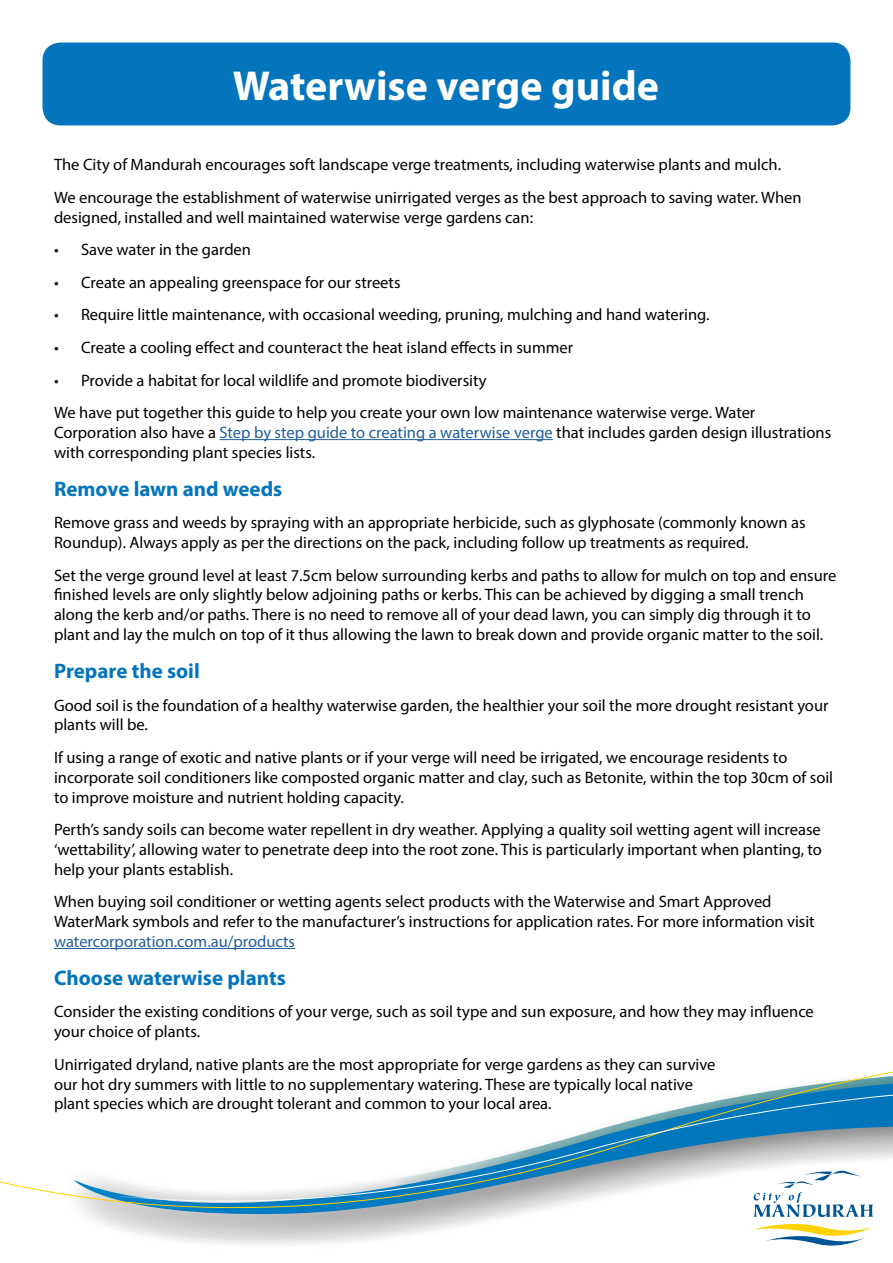
<style>
.page{position:relative;width:893px;height:1263px;background:#fff}
.page>*{position:absolute;margin:0;border:0;box-sizing:border-box;transform-origin:0 0}
.t1{font:700 42px "Myriad Pro";color:#fff}
.t2{font:700 21px "Myriad Pro";color:#0475bc}
.t3{font:16.5px/19.8px "Myriad Pro";color:#000}
.t4{font:16.5px "Myriad Pro";color:#215e9e}
.s1{color:#215e9e}
</style>
<div class="page">
<div style="left:43px;top:43px;width:807px;height:82px;background:#0475bc;border-radius:18px"></div>
<svg style="left:0;top:1071px;width:893px;height:175px"></svg>
<svg style="left:751px;top:1171px;width:124px;height:74px"></svg>
<hr style="left:219px;top:439px;width:334px;height:1px;background:#215e9e">
<hr style="left:54px;top:948px;width:241px;height:1px;background:#215e9e">
<h1 class="t1" style="left:233px;top:58px;width:428px">Waterwise verge guide</h1>
<p class="t3" style="left:54px;top:148px;width:749px;line-height:32.5px">The City of Mandurah encourages soft landscape verge treatments, including waterwise plants and mulch.<br>We encourage the establishment of waterwise unirrigated verges as the best approach to saving water. When</p>
<p class="t3" style="left:54px;top:207px;width:481px">designed, installed and well maintained waterwise verge gardens can:</p>
<p class="t3" style="left:54px;top:240px;width:199px">• Save water in the garden</p>
<p class="t3" style="left:54px;top:272px;width:348px">• Create an appealing greenspace for our streets</p>
<p class="t3" style="left:54px;top:305px;width:657px">• Require little maintenance, with occasional weeding, pruning, mulching and hand watering.</p>
<p class="t3" style="left:54px;top:337px;width:521px">• Create a cooling effect and counteract the heat island effects in summer</p>
<p class="t3" style="left:54px;top:363px;width:703px;line-height:32.5px">• Provide a habitat for local wildlife and promote biodiversity<br>We have put together this guide to help you create your own low maintenance waterwise verge. Water</p>
<p class="t3" style="left:54px;top:422px;width:779px">Corporation also have a <span class="s1">Step by step guide to creating a waterwise verge</span> that includes garden design illustrations with corresponding plant species lists.</p>
<p class="t2" style="left:54px;top:475px;width:230px">Remove lawn and weeds</p>
<p class="t3" style="left:54px;top:513px;width:753px">Remove grass and weeds by spraying with an appropriate herbicide, such as glyphosate (commonly known as<br>Roundup). Always apply as per the directions on the pack, including follow up treatments as required.</p>
<p class="t3" style="left:54px;top:565px;width:784px">Set the verge ground level at least 7.5cm below surrounding kerbs and paths to allow for mulch on top and ensure finished levels are only slightly below adjoining paths or kerbs. This can be achieved by digging a small trench along the kerb and/or paths. There is no need to remove all of your dead lawn, you can simply dig through it to plant and lay the mulch on top of it thus allowing the lawn to break down and provide organic matter to the soil.</p>
<p class="t2" style="left:54px;top:657px;width:147px">Prepare the soil</p>
<p class="t3" style="left:54px;top:695px;width:776px">Good soil is the foundation of a healthy waterwise garden, the healthier your soil the more drought resistant your plants will be.</p>
<p class="t3" style="left:54px;top:747px;width:781px">If using a range of exotic and native plants or if your verge will need be irrigated, we encourage residents to incorporate soil conditioners like composted organic matter and clay, such as Betonite, within the top 30cm of soil to improve moisture and nutrient holding capacity.</p>
<p class="t3" style="left:54px;top:819px;width:769px;text-align:justify">Perth’s sandy soils can become water repellent in dry weather. Applying a quality soil wetting agent will increase ‘wettability’, allowing water to penetrate deep into the root zone. This is particularly important when planting, to help your plants establish.</p>
<p class="t3" style="left:54px;top:891px;width:762px">When buying soil conditioner or wetting agents select products with the Waterwise and Smart Approved<br>WaterMark symbols and refer to the manufacturer’s instructions for application rates. For more information visit</p>
<p class="t4" style="left:54px;top:931px;width:243px">watercorporation.com.au/products</p>
<p class="t2" style="left:54px;top:964px;width:233px">Choose waterwise plants</p>
<p class="t3" style="left:54px;top:1002px;width:761px">Consider the existing conditions of your verge, such as soil type and sun exposure, and how they may influence your choice of plants.</p>
<p class="t3" style="left:54px;top:1054px;width:663px">Unirrigated dryland, native plants are the most appropriate for verge gardens as they can survive our hot dry summers with little to no supplementary watering. These are typically local native plant species which are drought tolerant and common to your local area.</p>
</div>
